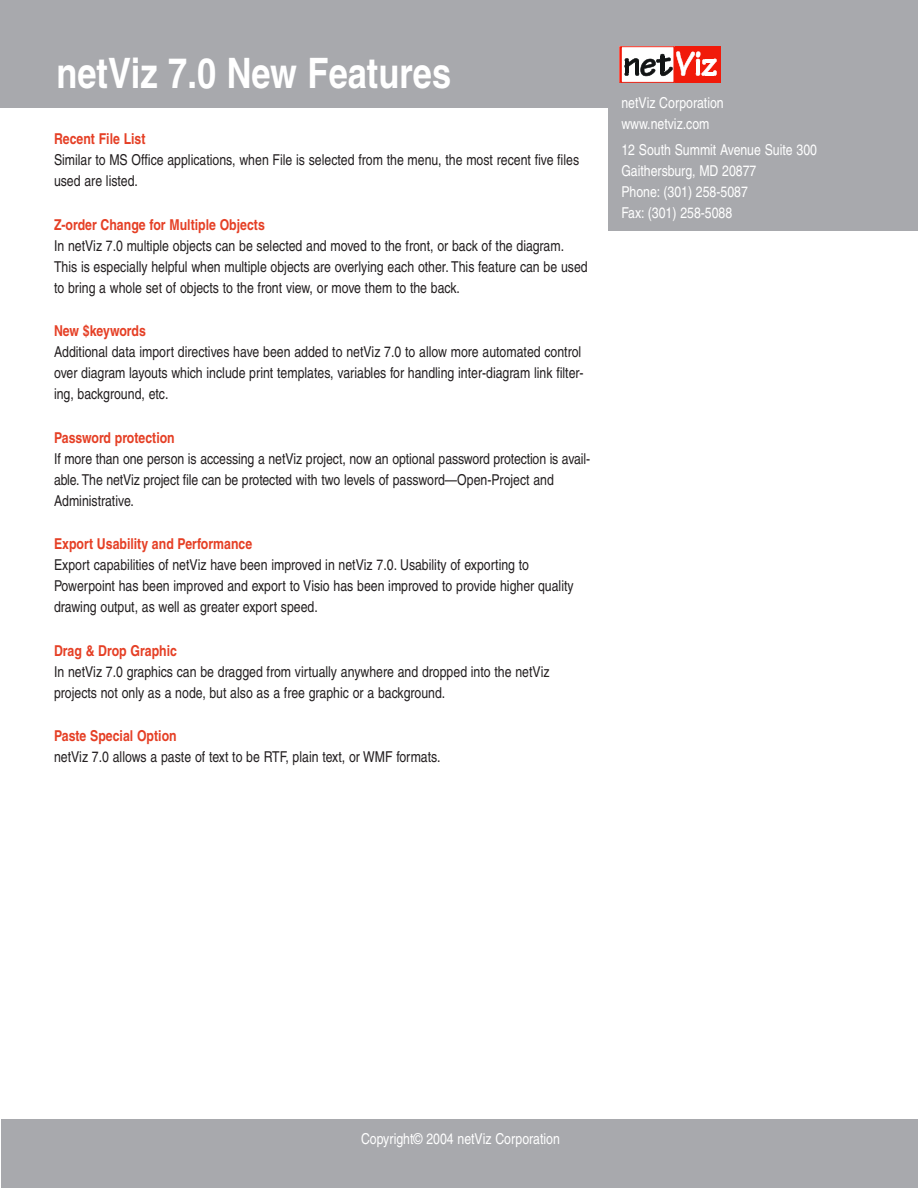
<style>
.page{position:relative;width:918px;height:1188px;background:#fff}
.page>*{position:absolute;margin:0;border:0;box-sizing:border-box;transform-origin:0 0}
.t1{font:700 condensed 42px "Helvetica";color:#fff}
.t2{font:condensed 15px/21px "Helvetica";color:#231f20}
.t3{font:condensed 15px/21px "Helvetica";color:#fff}
.t4{font:700 condensed 15px "Helvetica";color:#e53f25}
</style>
<div class="page">
<div style="left:0;top:0;width:608px;height:107px;background:#a8a9ad"></div>
<div style="left:608px;top:0;width:310px;height:231px;background:#a8a9ad"></div>
<svg style="left:619px;top:47px;width:101px;height:35px;background:#d78983"></svg>
<div style="left:2px;top:1119px;width:916px;height:69px;background:#a8a9ad"></div>
<h1 class="t1" style="left:56px;top:57px;width:396px">netViz 7.0 New Features</h1>
<p class="t4" style="left:54px;top:133px;width:93px">Recent File List</p>
<p class="t2" style="left:54px;top:151px;width:527px">Similar to MS Office applications, when File is selected from the menu, the most recent five files used are listed.</p>
<p class="t4" style="left:54px;top:219px;width:212px">Z-order Change for Multiple Objects</p>
<p class="t2" style="left:54px;top:236px;width:535px">In netViz 7.0 multiple objects can be selected and moved to the front, or back of the diagram.<br>This is especially helpful when multiple objects are overlying each other. This feature can be used to bring a whole set of objects to the front view, or move them to the back.</p>
<p class="t4" style="left:54px;top:325px;width:93px">New $keywords</p>
<p class="t2" style="left:54px;top:343px;width:531px">Additional data import directives have been added to netViz 7.0 to allow more automated control over diagram layouts which include print templates, variables for handling inter-diagram link filter&shy;ing, background, etc.</p>
<p class="t4" style="left:54px;top:432px;width:122px">Password protection</p>
<p class="t2" style="left:54px;top:449px;width:538px">If more than one person is accessing a netViz project, now an optional password protection is avail&shy;able. The netViz project file can be protected with two levels of password—Open-Project and<br>Administrative.</p>
<p class="t4" style="left:54px;top:538px;width:200px">Export Usability and Performance</p>
<p class="t2" style="left:54px;top:556px;width:521px">Export capabilities of netViz have been improved in netViz 7.0. Usability of exporting to<br>Powerpoint has been improved and export to Visio has been improved to provide higher quality drawing output, as well as greater export speed.</p>
<p class="t4" style="left:54px;top:645px;width:125px">Drag &amp; Drop Graphic</p>
<p class="t2" style="left:54px;top:662px;width:497px">In netViz 7.0 graphics can be dragged from virtually anywhere and dropped into the netViz projects not only as a node, but also as a free graphic or a background.</p>
<p class="t4" style="left:54px;top:730px;width:124px">Paste Special Option</p>
<p class="t2" style="left:54px;top:748px;width:388px">netViz 7.0 allows a paste of text to be RTF, plain text, or WMF formats.</p>
<p class="t3" style="left:621px;top:94px;width:104px">netViz Corporation www.netviz.com</p>
<p class="t3" style="left:621px;top:140px;width:197px">12 South Summit Avenue Suite 300<br>Gaithersburg, MD 20877<br>Phone: (301) 258-5087<br>Fax: (301) 258-5088</p>
<p class="t3" style="left:361px;top:1130px;width:200px">Copyright© 2004 netViz Corporation</p>
</div>
